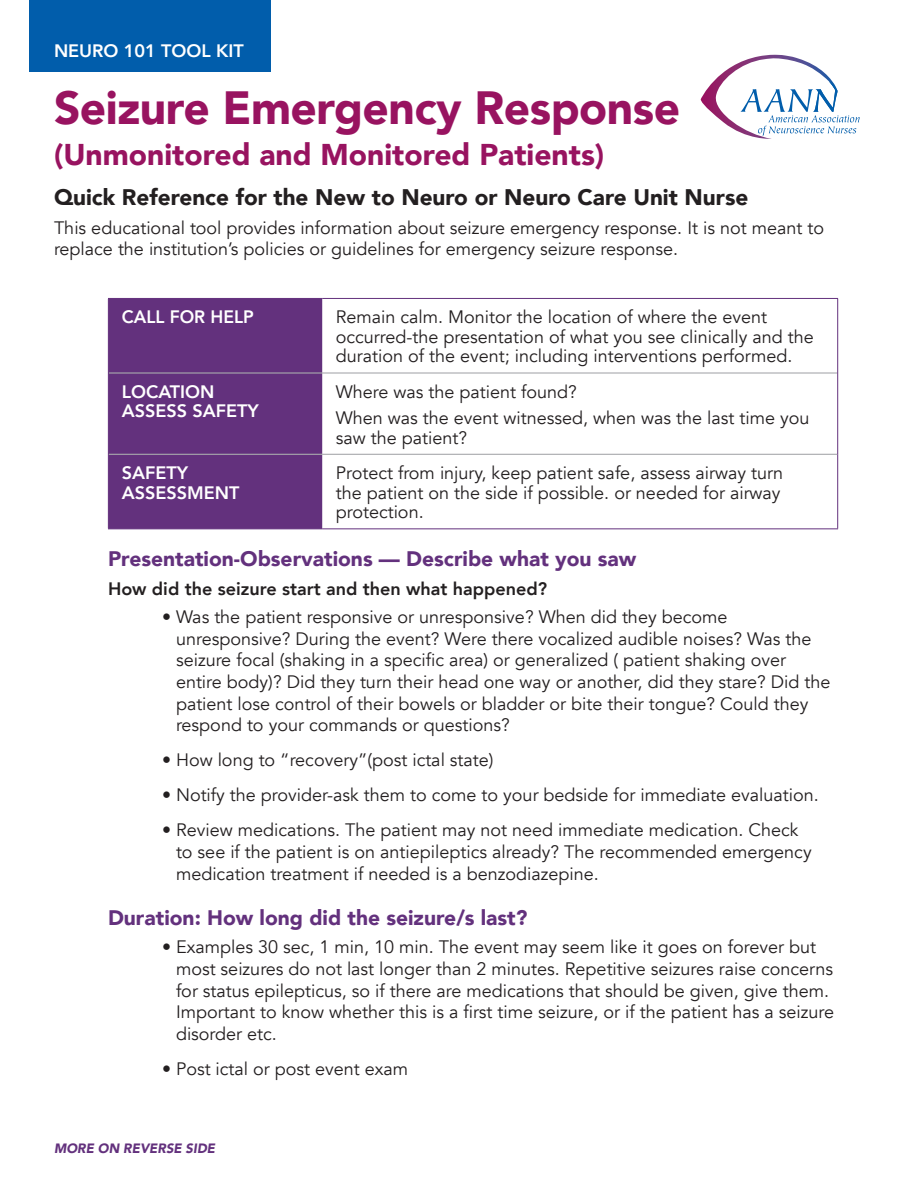
<style>
.page{position:relative;width:918px;height:1188px;background:#fff}
.page>*{position:absolute;margin:0;border:0;box-sizing:border-box;transform-origin:0 0}
.t1{font:900 46.5px "Avenir";letter-spacing:-.01em;color:#981360}
.t2{font:900 30px "Avenir";color:#981360}
.t3{font:900 22.5px "Avenir";color:#231f20}
.t4{font:900 21px "Avenir";color:#63317d}
.t5{font:18px/21.6px "Avenir";color:#231f20}
.t6{font:800 18px/19.5px "Avenir";color:#fff}
.t7{font:800 18px "Avenir";color:#231f20}
.t8{font:italic 900 13.5px "Avenir";color:#63317d}
</style>
<div class="page">
<div style="left:109px;top:299px;width:213px;height:229px;background:#63317d"></div>
<hr style="left:109px;top:372px;width:213px;height:2px;background:#a8a9ad">
<hr style="left:322px;top:372px;width:515px;height:2px;background:#a8a9ad">
<hr style="left:109px;top:454px;width:213px;height:1px;background:#a8a9ad">
<hr style="left:322px;top:454px;width:515px;height:1px;background:#a8a9ad">
<hr style="left:108px;top:298px;width:214px;height:1px;background:#63317d">
<hr style="left:108px;top:299px;width:1px;height:74px;background:#63317d">
<hr style="left:322px;top:298px;width:516px;height:1px;background:#63317d">
<hr style="left:837px;top:299px;width:1px;height:74px;background:#63317d">
<hr style="left:108px;top:373px;width:1px;height:81px;background:#63317d">
<hr style="left:837px;top:373px;width:1px;height:81px;background:#63317d">
<hr style="left:108px;top:454px;width:1px;height:74px;background:#63317d">
<hr style="left:837px;top:454px;width:1px;height:74px;background:#63317d">
<hr style="left:108px;top:528px;width:214px;height:1px;background:#63317d">
<hr style="left:322px;top:528px;width:516px;height:1px;background:#63317d">
<svg style="left:701px;top:55px;width:159px;height:84px"></svg>
<div style="left:29px;top:0;width:242px;height:71px;background:#015dab"></div>
<p class="t6" style="left:54px;top:41px;width:191px">NEURO 101 TOOL KIT</p>
<p class="t1" style="left:54px;top:68px;width:628px">Seizure Emergency Response</p>
<p class="t2" style="left:54px;top:129px;width:552px">(Unmonitored and Monitored Patients)</p>
<p class="t3" style="left:54px;top:178px;width:696px">Quick Reference for the New to Neuro or Neuro Care Unit Nurse</p>
<p class="t5" style="left:54px;top:217px;width:772px">This educational tool provides information about seizure emergency response. It is not meant to replace the institution’s policies or guidelines for emergency seizure response.</p>
<p class="t6" style="left:122px;top:307px;width:133px">CALL FOR HELP</p>
<p class="t5" style="left:336px;top:308px;width:480px;line-height:19.5px">Remain calm. Monitor the location of where the event occurred-the presentation of what you see clinically and the duration of the event; including interventions performed.</p>
<p class="t6" style="left:122px;top:382px;width:138px">LOCATION<br>ASSESS SAFETY</p>
<p class="t5" style="left:336px;top:381px;width:243px">Where was the patient found?</p>
<p class="t5" style="left:336px;top:408px;width:475px;line-height:19.5px">When was the event witnessed, when was the last time you saw the patient?</p>
<p class="t6" style="left:122px;top:463px;width:119px">SAFETY<br>ASSESSMENT</p>
<p class="t5" style="left:336px;top:463px;width:449px;line-height:19.5px">Protect from injury, keep patient safe, assess airway turn the patient on the side if possible. or needed for airway protection.</p>
<p class="t4" style="left:108px;top:541px;width:530px">Presentation-Observations — Describe what you saw</p>
<p class="t7" style="left:108px;top:575px;width:441px">How did the seizure start and then what happened?</p>
<p class="t5" style="left:176px;top:606px;width:656px;text-indent:-14px">• Was the patient responsive or unresponsive? When did they become unresponsive? During the event? Were there vocalized audible noises? Was the seizure focal (shaking in a specific area) or generalized ( patient shaking over entire body)? Did they turn their head one way or another, did they stare? Did the patient lose control of their bowels or bladder or bite their tongue? Could they respond to your commands or questions?</p>
<p class="t5" style="left:162px;top:750px;width:333px">• How long to “recovery”(post ictal state)</p>
<p class="t5" style="left:162px;top:785px;width:658px">• Notify the provider-ask them to come to your bedside for immediate evaluation.</p>
<p class="t5" style="left:176px;top:820px;width:637px;text-indent:-14px">• Review medications. The patient may not need immediate medication. Check to see if the patient is on antiepileptics already? The recommended emergency medication treatment if needed is a benzodiazepine.</p>
<p class="t4" style="left:108px;top:900px;width:421px">Duration: How long did the seizure/s last?</p>
<p class="t5" style="left:176px;top:937px;width:660px;text-indent:-14px">• Examples 30 sec, 1 min, 10 min. The event may seem like it goes on forever but most seizures do not last longer than 2 minutes. Repetitive seizures raise concerns for status epilepticus, so if there are medications that should be given, give them.<br>Important to know whether this is a first time seizure, or if the patient has a seizure disorder etc.</p>
<p class="t5" style="left:162px;top:1058px;width:248px">• Post ictal or post event exam</p>
<p class="t8" style="left:54px;top:1138px;width:163px">MORE ON REVERSE SIDE</p>
</div>
